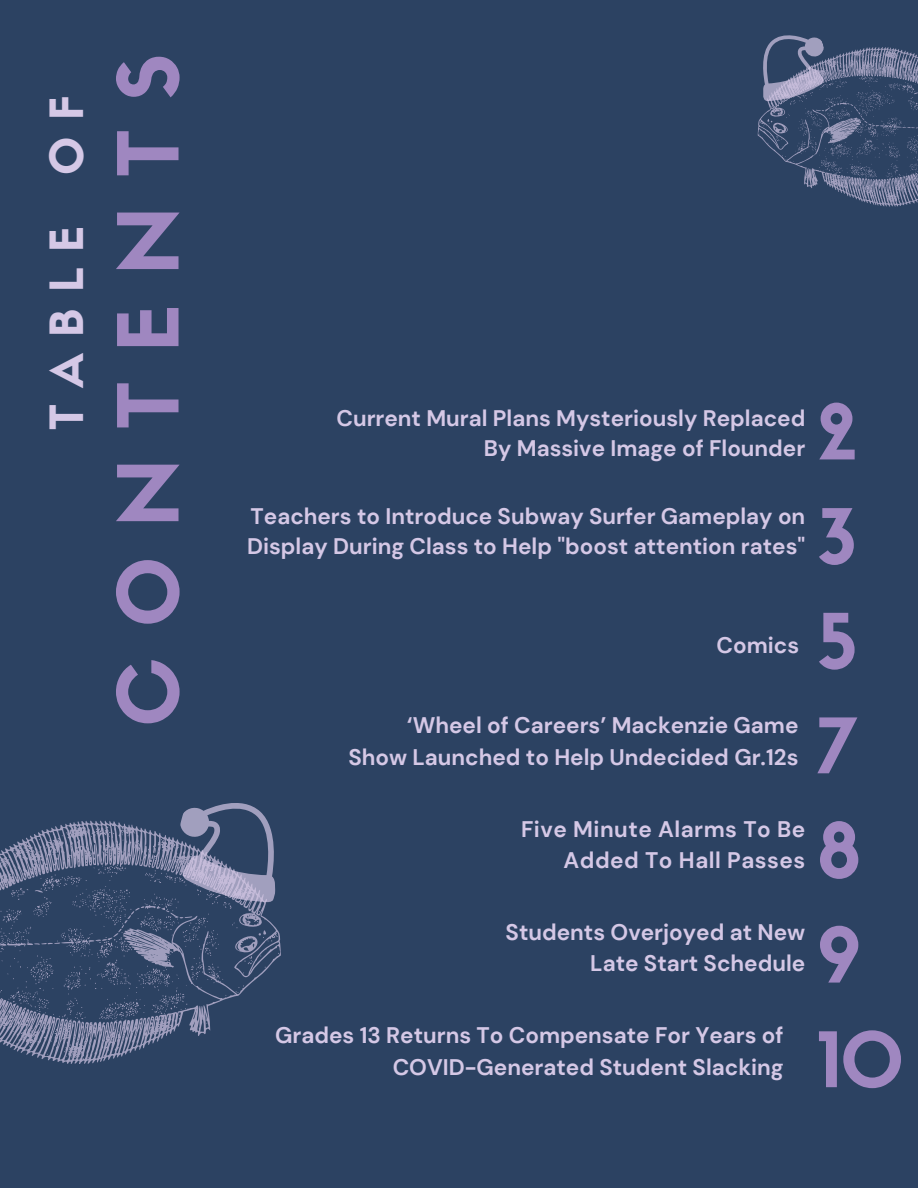
<style>
.page{position:relative;width:918px;height:1188px;background:#2c4262}
.page>*{position:absolute;margin:0;border:0;box-sizing:border-box;transform-origin:0 0}
.t1{font:82.5px "Sifonn Basic";letter-spacing:.36em;color:#9f87c0}
.t2{font:75px "Sifonn Basic";color:#9f87c0}
.t3{font:45px "Sifonn Basic";letter-spacing:.36em;color:#d5c8e6}
.t4{font:700 22.5px/31.5px "DM Sans";color:#d5c8e6;text-align:right}
.t5{font:700 22.5px/31.5px "DM Sans";letter-spacing:.02em;color:#d5c8e6;text-align:right}
</style>
<div class="page">
<svg style="left:0;top:820px;width:281px;height:243px"></svg>
<svg style="left:165px;top:803px;width:116px;height:105px"></svg>
<svg style="left:757px;top:35px;width:161px;height:172px"></svg>
<p class="t3" style="left:49px;top:430px;width:336px;rotate:-90deg">TABLE OF</p>
<p class="t1" style="left:117px;top:727px;width:674px;rotate:-90deg">CONTENTS</p>
<p class="t4" style="left:336px;top:403px;width:470px;line-height:30.3px">Current Mural Plans Mysteriously Replaced<br>By Massive Image of Flounder</p>
<p class="t2" style="left:817px;top:403px;width:40px">2</p>
<p class="t4" style="left:247px;top:501px;width:560px;line-height:30.3px;text-align:left">Teachers to Introduce Subway Surfer Gameplay on<br>Display During Class to Help "boost attention rates"</p>
<p class="t2" style="left:817px;top:508px;width:40px">3</p>
<p class="t4" style="left:717px;top:630px;width:84px">Comics</p>
<p class="t2" style="left:817px;top:612px;width:41px">5</p>
<p class="t4" style="left:348px;top:710px;width:452px">‘Wheel of Careers’ Mackenzie Game<br>Show Launched to Help Undecided Gr.12s</p>
<p class="t2" style="left:817px;top:717px;width:41px">7</p>
<p class="t5" style="left:521px;top:813px;width:286px">Five Minute Alarms To Be<br>Added To Hall Passes</p>
<p class="t2" style="left:817px;top:822px;width:45px">8</p>
<p class="t4" style="left:506px;top:916px;width:301px">Students Overjoyed at New<br>Late Start Schedule</p>
<p class="t2" style="left:817px;top:926px;width:46px">9</p>
<p class="t4" style="left:275px;top:1020px;width:510px">Grades 13 Returns To Compensate For Years of<br>COVID-Generated Student Slacking</p>
<p class="t2" style="left:817px;top:1031px;width:88px">10</p>
</div>
